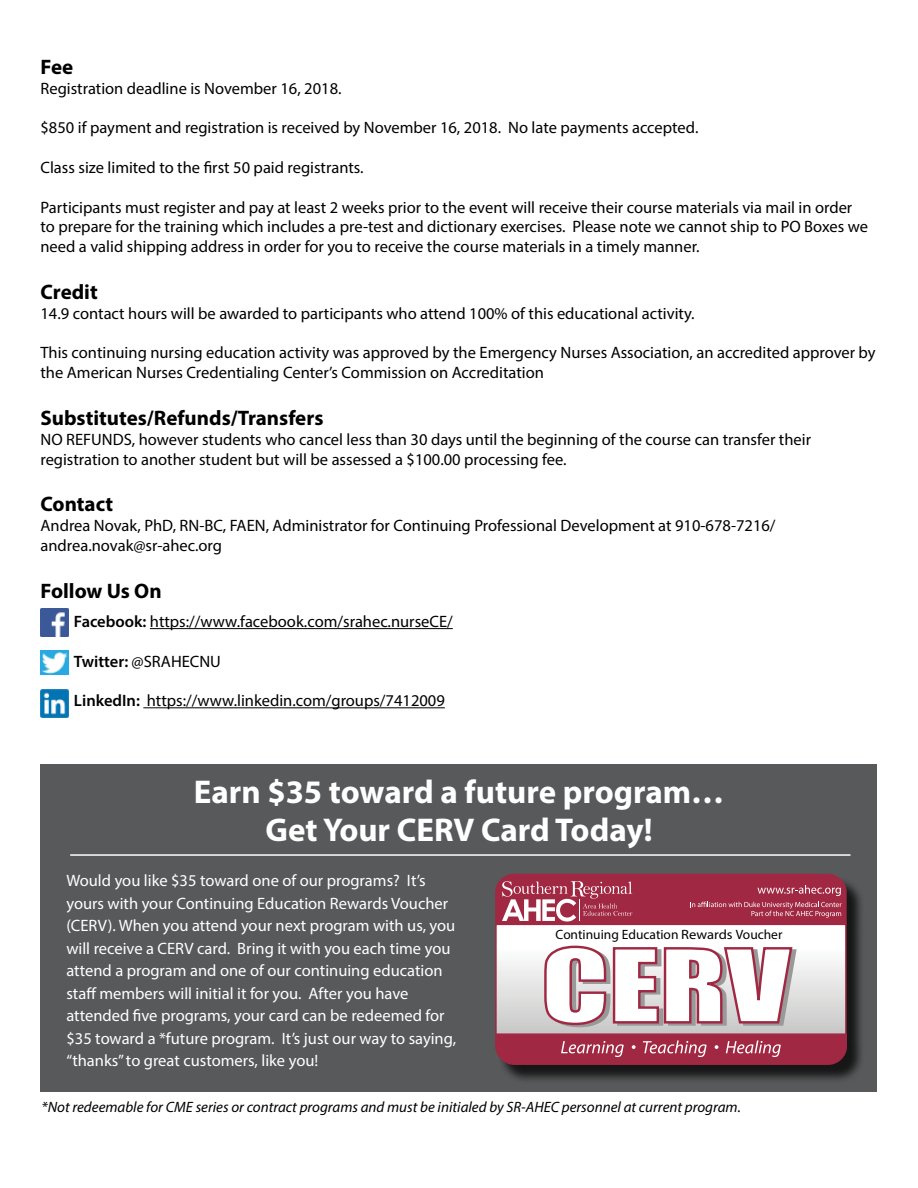
<style>
.page{position:relative;width:918px;height:1188px;background:#fff}
.page>*{position:absolute;margin:0;border:0;box-sizing:border-box;transform-origin:0 0}
.t1{font:700 33px/37.5px "Myriad Pro";color:#fff;text-align:center}
.t2{font:700 21px "Myriad Pro";color:#000}
.t3{font:16.5px/19.8px "Myriad Pro";color:#000}
.t4{font:16.5px/22.5px "Myriad Pro";color:#fff}
.t5{font:italic 15px "Myriad Pro";color:#000}
.t6{font:13.5px "Myriad Pro";color:#000}
.s1{font-weight:600}
</style>
<div class="page">
<hr style="left:150px;top:628px;width:303px;height:1px;background:#000">
<hr style="left:143px;top:707px;width:302px;height:1px;background:#000">
<img style="left:40px;top:608px;width:29px;height:28px">
<img style="left:40px;top:650px;width:29px;height:25px">
<img style="left:40px;top:689px;width:29px;height:28px">
<div style="left:40px;top:765px;width:838px;height:327px;background:#58595b"></div>
<hr style="left:70px;top:854px;width:781px;height:2px;background:#fff">
<div style="left:497px;top:876px;width:369px;height:207px;background:#000;opacity:.75"></div>
<div style="left:495px;top:925px;width:352px;height:19px;background:#fff"></div>
<svg style="left:495px;top:873px;width:352px;height:52px;background:#a73e55"></svg>
<svg style="left:495px;top:944px;width:353px;height:122px;background:#cda7af"></svg>
<p class="t2" style="left:40px;top:53px;width:34px">Fee</p>
<p class="t3" style="left:40px;top:78px;width:303px">Registration deadline is November 16, 2018.</p>
<p class="t3" style="left:40px;top:118px;width:659px">$850 if payment and registration is received by November 16, 2018. No late payments accepted.</p>
<p class="t3" style="left:40px;top:157px;width:325px">Class size limited to the first 50 paid registrants.</p>
<p class="t3" style="left:40px;top:197px;width:829px">Participants must register and pay at least 2 weeks prior to the event will receive their course materials via mail in order to prepare for the training which includes a pre-test and dictionary exercises. Please note we cannot ship to PO Boxes we need a valid shipping address in order for you to receive the course materials in a timely manner.</p>
<p class="t2" style="left:40px;top:278px;width:59px">Credit</p>
<p class="t3" style="left:40px;top:303px;width:656px">14.9 contact hours will be awarded to participants who attend 100% of this educational activity.</p>
<p class="t3" style="left:40px;top:343px;width:837px">This continuing nursing education activity was approved by the Emergency Nurses Association, an accredited approver by the American Nurses Credentialing Center’s Commission on Accreditation</p>
<p class="t2" style="left:40px;top:404px;width:285px">Substitutes/Refunds/Transfers</p>
<p class="t3" style="left:40px;top:429px;width:772px">NO REFUNDS, however students who cancel less than 30 days until the beginning of the course can transfer their registration to another student but will be assessed a $100.00 processing fee.</p>
<p class="t2" style="left:40px;top:491px;width:74px">Contact</p>
<p class="t3" style="left:40px;top:516px;width:737px">Andrea Novak, PhD, RN-BC, FAEN, Administrator for Continuing Professional Development at 910-678-7216/ andrea.novak@sr-ahec.org</p>
<p class="t2" style="left:40px;top:577px;width:123px">Follow Us On</p>
<p class="t3" style="left:74px;top:611px;width:380px"><span class="s1">Facebook:</span> https://www.facebook.com/srahec.nurseCE/</p>
<p class="t3" style="left:74px;top:651px;width:148px"><span class="s1">Twitter:</span> @SRAHECNU</p>
<p class="t3" style="left:74px;top:690px;width:372px"><span class="s1">LinkedIn:</span> https://www.linkedin.com/groups/7412009</p>
<h1 class="t1" style="left:194px;top:772px;width:532px">Earn $35 toward a future program…<br>Get Your CERV Card Today!</h1>
<p class="t4" style="left:66px;top:869px;width:391px">Would you like $35 toward one of our programs? It’s yours with your Continuing Education Rewards Voucher (CERV). When you attend your next program with us, you will receive a CERV card. Bring it with you each time you attend a program and one of our continuing education staff members will initial it for you. After you have attended five programs, your card can be redeemed for $35 toward a *future program. It’s just our way to saying, “thanks” to great customers, like you!</p>
<p class="t6" style="left:556px;top:926px;width:228px">Continuing Education Rewards Voucher</p>
<p class="t5" style="left:42px;top:1097px;width:701px">*Not redeemable for CME series or contract programs and must be initialed by SR-AHEC personnel at current program.</p>
</div>
